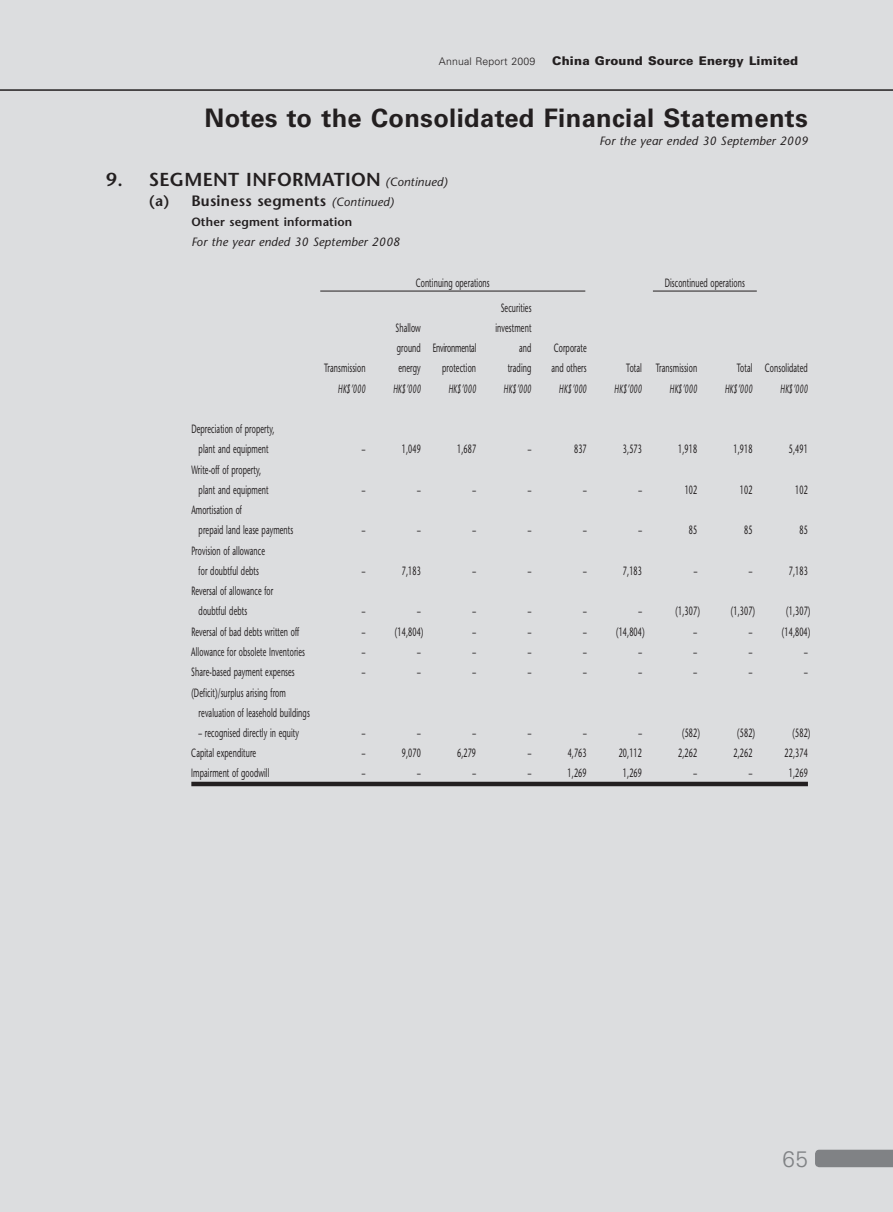
<style>
.page{position:relative;width:893px;height:1212px;background:#dcdddf}
.page>*{position:absolute;margin:0;border:0;box-sizing:border-box;transform-origin:0 0}
.t1{font:700 25.5px "Univers LT Std";letter-spacing:.015em;color:#231f20}
.t2{font:300 22.5px "Univers LT Std";color:#808285}
.t3{font:600 18.75px "Stone Sans Std";letter-spacing:.015em;color:#231f20}
.t4{font:600 15px "Stone Sans Std";letter-spacing:.015em;color:#231f20}
.t5{font:500 12px/20.2px "Stone Sans Std";letter-spacing:.015em;color:#231f20;scale:.6 1}
.t6{font:italic 500 12px/20.2px "Stone Sans Std";letter-spacing:.015em;color:#231f20}
.t7{font:italic 500 12px "Stone Sans Std";letter-spacing:.015em;color:#231f20;scale:.6 1}
.t8{font:900 12px "Univers LT Std";letter-spacing:.015em;color:#231f20}
.t9{font:500 12px "Stone Sans Std";letter-spacing:-.025em;color:#231f20;scale:.6 1}
.t10{font:300 10.5px "Univers LT Std";letter-spacing:.015em;color:#231f20}
.s1{font-weight:500;font-style:italic;font-size:12px}
.s2{font-weight:600;font-style:normal}
</style>
<div class="page">
<svg style="left:815px;top:1150px;width:78px;height:17px"></svg>
<hr style="left:0;top:89px;width:893px;height:2px;background:#231f20">
<hr style="left:320px;top:291px;width:265px;height:1px;background:#231f20">
<hr style="left:653px;top:291px;width:104px;height:1px;background:#231f20">
<hr style="left:191px;top:782px;width:617px;height:4px;background:#231f20">
<p class="t10" style="left:439px;top:55px;width:98px">Annual Report 2009</p>
<p class="t8" style="left:552px;top:53px;width:248px">China Ground Source Energy Limited</p>
<p class="t1" style="left:204px;top:104px;width:605px">Notes to the Consolidated Financial Statements</p>
<p class="t6" style="left:599px;top:130px;width:210px">For the year ended 30 September 2009</p>
<p class="t3" style="left:106px;top:168px;width:343px">9. SEGMENT INFORMATION <span class="s1">(Continued)</span></p>
<p class="t4" style="left:149px;top:192px;width:247px">(a) Business segments <span class="s1">(Continued)</span></p>
<p class="t6" style="left:191px;top:212px;width:210px"><span class="s2">Other segment information<br></span>For the year ended 30 September 2008</p>
<p class="t5" style="left:416px;top:273px;width:125px">Continuing operations</p>
<p class="t5" style="left:665px;top:273px;width:135px">Discontinued operations</p>
<p class="t5" style="left:501px;top:297px;width:53px">Securities</p>
<p class="t5" style="left:396px;top:318px;width:44px">Shallow</p>
<p class="t5" style="left:495px;top:318px;width:62px">investment</p>
<p class="t9" style="left:397px;top:341px;width:134px">ground Environmental</p>
<p class="t5" style="left:519px;top:338px;width:22px">and</p>
<p class="t5" style="left:554px;top:338px;width:57px">Corporate</p>
<p class="t5" style="left:324px;top:358px;width:71px">Transmission</p>
<p class="t5" style="left:398px;top:358px;width:39px">energy</p>
<p class="t5" style="left:442px;top:358px;width:58px">protection</p>
<p class="t5" style="left:508px;top:358px;width:41px">trading</p>
<p class="t5" style="left:551px;top:358px;width:60px">and others</p>
<p class="t5" style="left:626px;top:358px;width:120px">Total Transmission</p>
<p class="t5" style="left:737px;top:358px;width:120px">Total Consolidated</p>
<p class="t7" style="left:338px;top:381px;width:48px">HK$’000</p>
<p class="t7" style="left:393px;top:381px;width:48px">HK$’000</p>
<p class="t7" style="left:448px;top:381px;width:48px">HK$’000</p>
<p class="t7" style="left:504px;top:381px;width:48px">HK$’000</p>
<p class="t7" style="left:559px;top:381px;width:48px">HK$’000</p>
<p class="t7" style="left:614px;top:381px;width:48px">HK$’000</p>
<p class="t7" style="left:669px;top:381px;width:48px">HK$’000</p>
<p class="t7" style="left:725px;top:381px;width:48px">HK$’000</p>
<p class="t7" style="left:780px;top:381px;width:48px">HK$’000</p>
<p class="t5" style="left:191px;top:419px;width:140px;text-align:center">Depreciation of property, plant and equipment</p>
<p class="t5" style="left:362px;top:439px;width:7px">–</p>
<p class="t5" style="left:402px;top:439px;width:33px">1,049</p>
<p class="t5" style="left:457px;top:439px;width:33px">1,687</p>
<p class="t5" style="left:528px;top:439px;width:7px">–</p>
<p class="t5" style="left:574px;top:439px;width:23px">837</p>
<p class="t5" style="left:623px;top:439px;width:33px">3,573</p>
<p class="t5" style="left:678px;top:439px;width:33px">1,918</p>
<p class="t5" style="left:733px;top:439px;width:33px">1,918</p>
<p class="t5" style="left:789px;top:439px;width:33px">5,491</p>
<p class="t5" style="left:199px;top:459px;width:118px;text-indent:-7px">Write-off of property, plant and equipment</p>
<p class="t5" style="left:199px;top:500px;width:159px;text-indent:-7px">Amortisation of<br>prepaid land lease payments</p>
<p class="t5" style="left:191px;top:540px;width:124px;text-align:center">Provision of allowance for doubtful debts</p>
<p class="t5" style="left:199px;top:581px;width:126px;text-indent:-7px">Reversal of allowance for doubtful debts</p>
<p class="t5" style="left:362px;top:480px;width:7px">–</p>
<p class="t5" style="left:417px;top:480px;width:7px">–</p>
<p class="t5" style="left:473px;top:480px;width:7px">–</p>
<p class="t5" style="left:528px;top:480px;width:7px">–</p>
<p class="t5" style="left:583px;top:480px;width:7px">–</p>
<p class="t5" style="left:638px;top:480px;width:7px">–</p>
<p class="t5" style="left:685px;top:480px;width:23px">102</p>
<p class="t5" style="left:740px;top:480px;width:23px">102</p>
<p class="t5" style="left:795px;top:480px;width:22px">102</p>
<p class="t5" style="left:362px;top:520px;width:7px">–</p>
<p class="t5" style="left:417px;top:520px;width:7px">–</p>
<p class="t5" style="left:473px;top:520px;width:7px">–</p>
<p class="t5" style="left:528px;top:520px;width:7px">–</p>
<p class="t5" style="left:583px;top:520px;width:7px">–</p>
<p class="t5" style="left:638px;top:520px;width:7px">–</p>
<p class="t5" style="left:689px;top:520px;width:15px">85</p>
<p class="t5" style="left:744px;top:520px;width:15px">85</p>
<p class="t5" style="left:799px;top:520px;width:15px">85</p>
<p class="t5" style="left:362px;top:561px;width:7px">–</p>
<p class="t5" style="left:402px;top:561px;width:33px">7,183</p>
<p class="t5" style="left:473px;top:561px;width:7px">–</p>
<p class="t5" style="left:528px;top:561px;width:7px">–</p>
<p class="t5" style="left:583px;top:561px;width:7px">–</p>
<p class="t5" style="left:623px;top:561px;width:33px">7,183</p>
<p class="t5" style="left:694px;top:561px;width:7px">–</p>
<p class="t5" style="left:749px;top:561px;width:7px">–</p>
<p class="t5" style="left:789px;top:561px;width:33px">7,183</p>
<p class="t5" style="left:362px;top:601px;width:7px">–</p>
<p class="t5" style="left:417px;top:601px;width:7px">–</p>
<p class="t5" style="left:473px;top:601px;width:7px">–</p>
<p class="t5" style="left:528px;top:601px;width:7px">–</p>
<p class="t5" style="left:583px;top:601px;width:7px">–</p>
<p class="t5" style="left:638px;top:601px;width:7px">–</p>
<p class="t5" style="left:676px;top:601px;width:42px">(1,307)</p>
<p class="t5" style="left:731px;top:601px;width:42px">(1,307)</p>
<p class="t5" style="left:786px;top:601px;width:42px">(1,307)</p>
<p class="t5" style="left:191px;top:621px;width:182px">Reversal of bad debts written off</p>
<p class="t5" style="left:362px;top:621px;width:7px">–</p>
<p class="t5" style="left:395px;top:621px;width:49px">(14,804)</p>
<p class="t5" style="left:472px;top:621px;width:7px">–</p>
<p class="t5" style="left:528px;top:621px;width:7px">–</p>
<p class="t5" style="left:583px;top:621px;width:7px">–</p>
<p class="t5" style="left:616px;top:621px;width:49px">(14,804)</p>
<p class="t5" style="left:694px;top:621px;width:7px">–</p>
<p class="t5" style="left:749px;top:621px;width:7px">–</p>
<p class="t5" style="left:782px;top:621px;width:49px">(14,804)</p>
<p class="t5" style="left:191px;top:642px;width:191px">Allowance for obsolete Inventories</p>
<p class="t5" style="left:362px;top:642px;width:8px">–</p>
<p class="t5" style="left:417px;top:642px;width:8px">–</p>
<p class="t5" style="left:472px;top:642px;width:7px">–</p>
<p class="t5" style="left:528px;top:642px;width:7px">–</p>
<p class="t5" style="left:583px;top:642px;width:7px">–</p>
<p class="t5" style="left:638px;top:642px;width:7px">–</p>
<p class="t5" style="left:694px;top:642px;width:8px">–</p>
<p class="t5" style="left:749px;top:642px;width:8px">–</p>
<p class="t5" style="left:804px;top:642px;width:8px">–</p>
<p class="t5" style="left:191px;top:662px;width:174px">Share-based payment expenses</p>
<p class="t5" style="left:362px;top:662px;width:8px">–</p>
<p class="t5" style="left:417px;top:662px;width:8px">–</p>
<p class="t5" style="left:472px;top:662px;width:7px">–</p>
<p class="t5" style="left:528px;top:662px;width:7px">–</p>
<p class="t5" style="left:583px;top:662px;width:7px">–</p>
<p class="t5" style="left:638px;top:662px;width:7px">–</p>
<p class="t5" style="left:694px;top:662px;width:8px">–</p>
<p class="t5" style="left:749px;top:662px;width:8px">–</p>
<p class="t5" style="left:804px;top:662px;width:8px">–</p>
<p class="t5" style="left:199px;top:682px;width:187px;text-indent:-7px">(Deficit)/surplus arising from revaluation of leasehold buildings</p>
<p class="t5" style="left:199px;top:723px;width:169px">– recognised directly in equity</p>
<p class="t5" style="left:362px;top:723px;width:7px">–</p>
<p class="t5" style="left:417px;top:723px;width:7px">–</p>
<p class="t5" style="left:473px;top:723px;width:7px">–</p>
<p class="t5" style="left:528px;top:723px;width:7px">–</p>
<p class="t5" style="left:583px;top:723px;width:7px">–</p>
<p class="t5" style="left:638px;top:723px;width:7px">–</p>
<p class="t5" style="left:682px;top:723px;width:31px">(582)</p>
<p class="t5" style="left:737px;top:723px;width:31px">(582)</p>
<p class="t5" style="left:793px;top:723px;width:31px">(582)</p>
<p class="t5" style="left:191px;top:743px;width:110px">Capital expenditure</p>
<p class="t5" style="left:362px;top:743px;width:7px">–</p>
<p class="t5" style="left:402px;top:743px;width:33px">9,070</p>
<p class="t5" style="left:457px;top:743px;width:33px">6,279</p>
<p class="t5" style="left:528px;top:743px;width:7px">–</p>
<p class="t5" style="left:568px;top:743px;width:33px">4,763</p>
<p class="t5" style="left:619px;top:743px;width:40px">20,112</p>
<p class="t5" style="left:678px;top:743px;width:33px">2,262</p>
<p class="t5" style="left:733px;top:743px;width:33px">2,262</p>
<p class="t5" style="left:785px;top:743px;width:40px">22,374</p>
<p class="t5" style="left:191px;top:763px;width:132px">Impairment of goodwill</p>
<p class="t5" style="left:362px;top:763px;width:8px">–</p>
<p class="t5" style="left:417px;top:763px;width:8px">–</p>
<p class="t5" style="left:472px;top:763px;width:7px">–</p>
<p class="t5" style="left:528px;top:763px;width:7px">–</p>
<p class="t5" style="left:568px;top:763px;width:33px">1,269</p>
<p class="t5" style="left:623px;top:763px;width:33px">1,269</p>
<p class="t5" style="left:694px;top:763px;width:7px">–</p>
<p class="t5" style="left:749px;top:763px;width:7px">–</p>
<p class="t5" style="left:789px;top:763px;width:33px">1,269</p>
<p class="t2" style="left:783px;top:1145px;width:27px">65</p>
</div>
